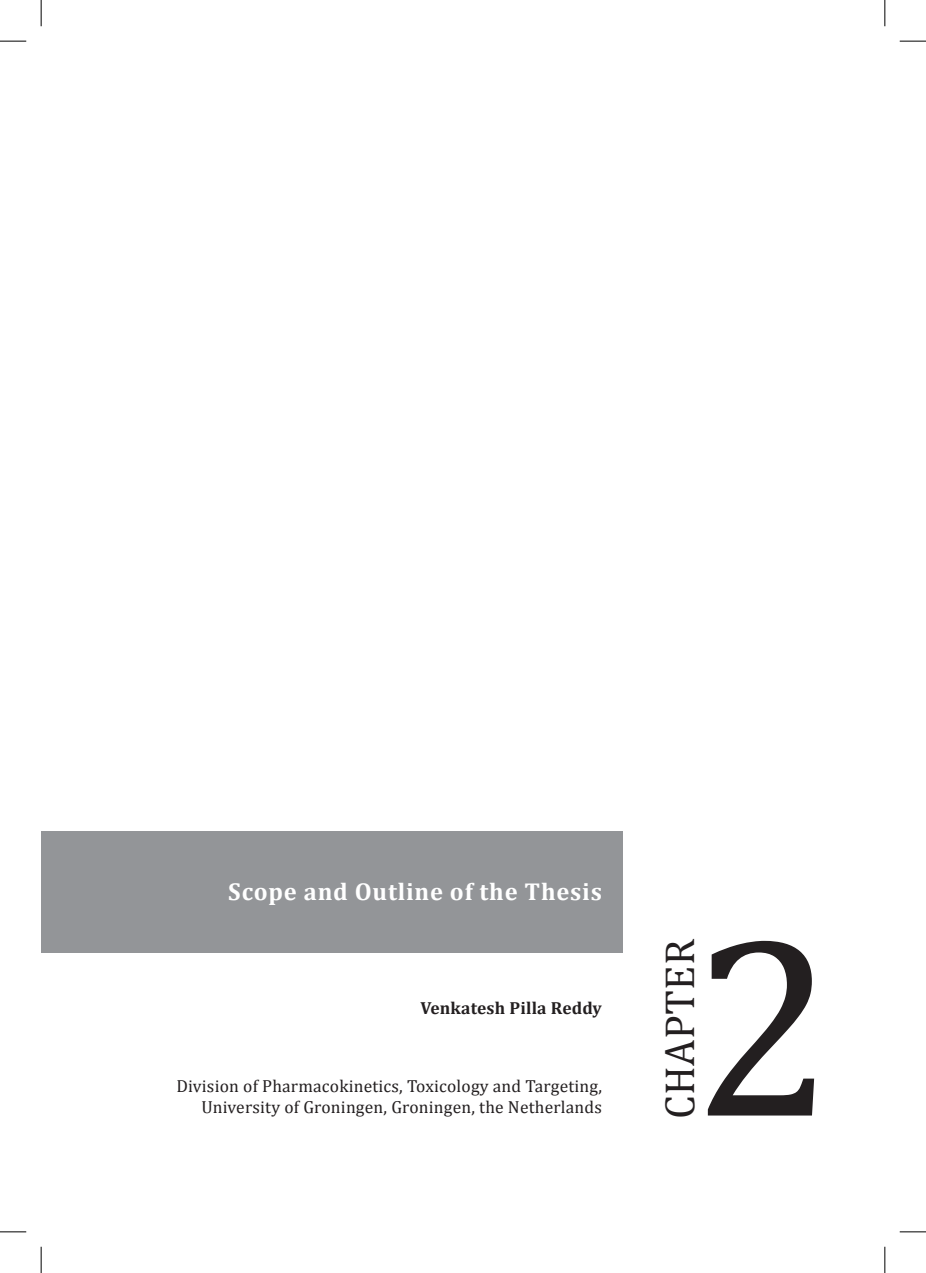
<style>
.page{position:relative;width:926px;height:1273px;background:#fff}
.page>*{position:absolute;margin:0;border:0;box-sizing:border-box;transform-origin:0 0}
.t1{font:259px "Cambria";color:#231f20}
.t2{font:42px "Cambria";letter-spacing:.01em;color:#231f20}
.t3{font:700 24.5px "Cambria";letter-spacing:.03em;color:#fff}
.t4{font:17.5px/21px "Cambria";letter-spacing:.01em;color:#231f20;text-align:right}
.t5{font:700 17.5px "Cambria";letter-spacing:.01em;color:#231f20}
</style>
<div class="page">
<div style="left:41px;top:831px;width:582px;height:122px;background:#939598"></div>
<svg style="left:0;top:41px;width:26px;height:1px"></svg>
<svg style="left:899px;top:41px;width:27px;height:1px"></svg>
<svg style="left:0;top:1231px;width:26px;height:1px"></svg>
<svg style="left:899px;top:1231px;width:27px;height:1px"></svg>
<svg style="left:41px;top:0;width:1px;height:26px"></svg>
<svg style="left:41px;top:1247px;width:1px;height:26px"></svg>
<svg style="left:884px;top:0;width:1px;height:26px"></svg>
<svg style="left:884px;top:1247px;width:1px;height:26px"></svg>
<h3 class="t3" style="left:228px;top:877px;width:375px">Scope and Outline of the Thesis</h3>
<p class="t5" style="left:420px;top:997px;width:183px">Venkatesh Pilla Reddy</p>
<p class="t4" style="left:176px;top:1076px;width:427px">Division of Pharmacokinetics, Toxicology and Targeting,<br>University of Groningen, Groningen, the Netherlands</p>
<h2 class="t2" style="left:655px;top:1119px;width:182px;rotate:-90deg">CHAPTER</h2>
<h1 class="t1" style="left:691px;top:875px;width:145px">2</h1>
</div>
